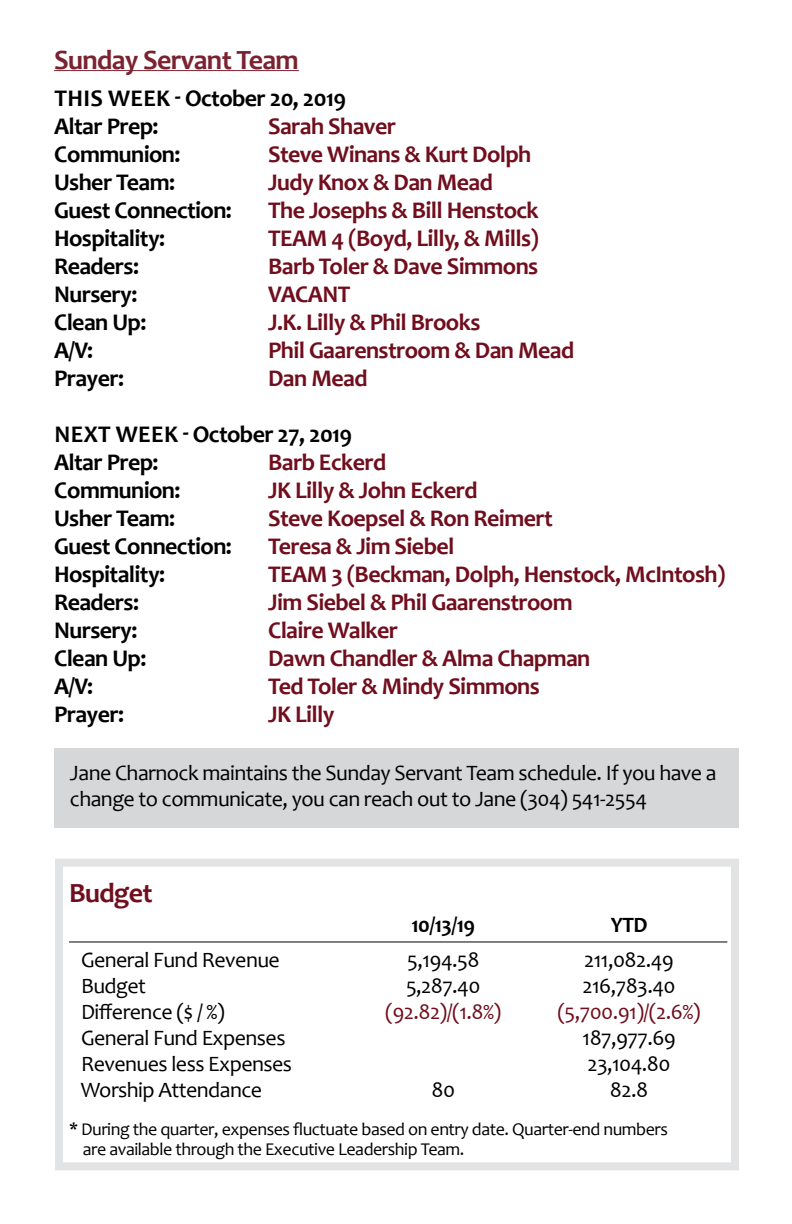
<style>
.page{position:relative;width:792px;height:1224px;background:#fff}
.page>*{position:absolute;margin:0;border:0;box-sizing:border-box;transform-origin:0 0}
.t1{font:700 28px "Candara";letter-spacing:-.025em;color:#7a2230}
.t2{font:700 28px "Candara";letter-spacing:-.025em;color:#700e1d}
.t3{font:700 24px "Candara";letter-spacing:-.025em;color:#700e1d}
.t4{font:700 24px/28px "Candara";letter-spacing:-.025em;color:#000}
.t5{font:22px/26px "Candara";letter-spacing:-.025em;color:#000}
.t6{font:22px "Candara";letter-spacing:-.025em;color:#700e1d}
.t7{font:700 22px "Candara";letter-spacing:-.025em;color:#000}
.t8{font:18px/20px "Candara";letter-spacing:-.025em;color:#000}
</style>
<div class="page">
<div style="left:54px;top:748px;width:685px;height:80px;background:#d5d7d8"></div>
<hr style="left:54px;top:70px;width:245px;height:1px;background:#7a2230">
<div style="left:55px;top:859px;width:684px;height:311px;border:8px solid #e2e3e4"></div>
<hr style="left:69px;top:941px;width:658px;height:1px;background:#000">
<p class="t1" style="left:54px;top:42px;width:246px">Sunday Servant Team</p>
<p class="t4" style="left:54px;top:84px;width:294px">THIS WEEK - October 20, 2019<br>Altar Prep:</p>
<p class="t3" style="left:268px;top:111px;width:129px">Sarah Shaver</p>
<p class="t4" style="left:54px;top:140px;width:128px">Communion:</p>
<p class="t3" style="left:268px;top:139px;width:265px">Steve Winans &amp; Kurt Dolph</p>
<p class="t4" style="left:54px;top:168px;width:123px">Usher Team:</p>
<p class="t3" style="left:268px;top:167px;width:226px">Judy Knox &amp; Dan Mead</p>
<p class="t4" style="left:54px;top:196px;width:179px">Guest Connection:</p>
<p class="t3" style="left:268px;top:195px;width:272px">The Josephs &amp; Bill Henstock</p>
<p class="t4" style="left:54px;top:224px;width:113px">Hospitality:</p>
<p class="t3" style="left:268px;top:223px;width:272px">TEAM 4 (Boyd, Lilly, &amp; Mills)</p>
<p class="t4" style="left:54px;top:252px;width:87px">Readers:</p>
<p class="t3" style="left:268px;top:251px;width:272px">Barb Toler &amp; Dave Simmons</p>
<p class="t4" style="left:54px;top:280px;width:85px">Nursery:</p>
<p class="t3" style="left:268px;top:279px;width:84px">VACANT</p>
<p class="t4" style="left:54px;top:308px;width:94px">Clean Up:</p>
<p class="t3" style="left:268px;top:307px;width:214px">J.K. Lilly &amp; Phil Brooks</p>
<p class="t4" style="left:54px;top:336px;width:41px">A/V:</p>
<p class="t3" style="left:268px;top:335px;width:308px">Phil Gaarenstroom &amp; Dan Mead</p>
<p class="t4" style="left:54px;top:364px;width:72px">Prayer:</p>
<p class="t3" style="left:268px;top:363px;width:101px">Dan Mead</p>
<p class="t4" style="left:54px;top:420px;width:300px">NEXT WEEK - October 27, 2019<br>Altar Prep:</p>
<p class="t3" style="left:268px;top:447px;width:120px">Barb Eckerd</p>
<p class="t4" style="left:54px;top:476px;width:128px">Communion:</p>
<p class="t3" style="left:268px;top:475px;width:211px">JK Lilly &amp; John Eckerd</p>
<p class="t4" style="left:54px;top:504px;width:123px">Usher Team:</p>
<p class="t3" style="left:268px;top:503px;width:286px">Steve Koepsel &amp; Ron Reimert</p>
<p class="t4" style="left:54px;top:532px;width:179px">Guest Connection:</p>
<p class="t3" style="left:268px;top:531px;width:188px">Teresa &amp; Jim Siebel</p>
<p class="t4" style="left:54px;top:560px;width:113px">Hospitality:</p>
<p class="t3" style="left:268px;top:559px;width:459px">TEAM 3 (Beckman, Dolph, Henstock, McIntosh)</p>
<p class="t4" style="left:54px;top:588px;width:87px">Readers:</p>
<p class="t3" style="left:268px;top:587px;width:306px">Jim Siebel &amp; Phil Gaarenstroom</p>
<p class="t4" style="left:54px;top:616px;width:85px">Nursery:</p>
<p class="t3" style="left:268px;top:615px;width:132px">Claire Walker</p>
<p class="t4" style="left:54px;top:644px;width:94px">Clean Up:</p>
<p class="t3" style="left:268px;top:643px;width:324px">Dawn Chandler &amp; Alma Chapman</p>
<p class="t4" style="left:54px;top:672px;width:41px">A/V:</p>
<p class="t3" style="left:268px;top:671px;width:273px">Ted Toler &amp; Mindy Simmons</p>
<p class="t4" style="left:54px;top:700px;width:72px">Prayer:</p>
<p class="t3" style="left:268px;top:699px;width:68px">JK Lilly</p>
<p class="t5" style="left:70px;top:760px;width:648px">Jane Charnock maintains the Sunday Servant Team schedule. If you have a change to communicate, you can reach out to Jane (304) 541-2554</p>
<p class="t2" style="left:69px;top:876px;width:85px">Budget</p>
<p class="t7" style="left:411px;top:912px;width:65px">10/13/19</p>
<p class="t7" style="left:611px;top:912px;width:38px">YTD</p>
<p class="t5" style="left:81px;top:947px;width:200px">General Fund Revenue</p>
<p class="t5" style="left:407px;top:947px;width:74px">5,194.58</p>
<p class="t5" style="left:584px;top:947px;width:91px">211,082.49</p>
<p class="t5" style="left:81px;top:973px;width:67px">Budget</p>
<p class="t5" style="left:406px;top:973px;width:76px">5,287.40</p>
<p class="t5" style="left:582px;top:973px;width:95px">216,783.40</p>
<p class="t5" style="left:81px;top:999px;width:145px">Difference ($ / %)</p>
<p class="t6" style="left:385px;top:999px;width:118px">(92.82)/(1.8%)</p>
<p class="t6" style="left:557px;top:999px;width:145px">(5,700.91)/(2.6%)</p>
<p class="t5" style="left:81px;top:1025px;width:206px">General Fund Expenses</p>
<p class="t5" style="left:583px;top:1025px;width:95px">187,977.69</p>
<p class="t5" style="left:81px;top:1051px;width:213px">Revenues less Expenses</p>
<p class="t5" style="left:587px;top:1051px;width:85px">23,104.80</p>
<p class="t5" style="left:81px;top:1077px;width:183px">Worship Attendance</p>
<p class="t5" style="left:431px;top:1077px;width:25px">80</p>
<p class="t5" style="left:610px;top:1077px;width:40px">82.8</p>
<p class="t8" style="left:83px;top:1119px;width:587px;text-indent:-14px">* During the quarter, expenses fluctuate based on entry date. Quarter-end numbers are available through the Executive Leadership Team.</p>
</div>
